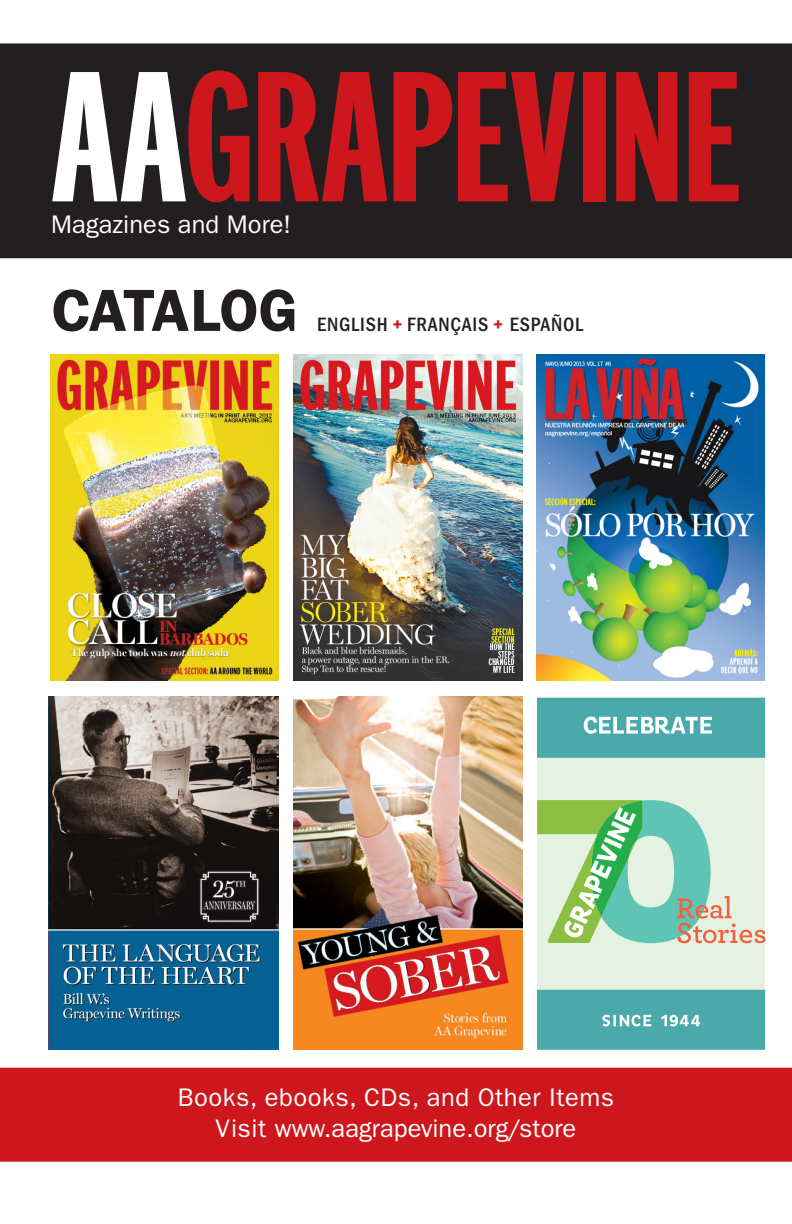
<style>
.page{position:relative;width:792px;height:1224px;background:#fff}
.page>*{position:absolute;margin:0;border:0;box-sizing:border-box;transform-origin:0 0}
.t1{font:700 193.8px "Franklin Comp ITC Pro";letter-spacing:-.01em;color:#cd171d}
.t2{font:600 59.6px "ITC Franklin Gothic Std";letter-spacing:-.03em;color:#231f20}
.t3{font:25.6px "ITC Franklin Gothic Std";color:#fff}
.t4{font:25.6px "ITC Franklin Gothic Std";letter-spacing:.02em;color:#fff}
.t5{font:500 condensed 20px "ITC Franklin Gothic Std";letter-spacing:.04em;color:#231f20}
.s1{color:#fff}
.s2{font-family:"ITC Franklin Gothic Std Dm Cd";font-weight:400;font-stretch:normal;color:#cd171d}
</style>
<div class="page">
<img style="left:294px;top:355px;width:228px;height:326px">
<img style="left:537px;top:355px;width:228px;height:326px">
<div style="left:1px;top:1069px;width:790px;height:92px;background:#cd171d"></div>
<div style="left:0;top:1068px;width:792px;height:94px;border:2px solid #cd171d"></div>
<div style="left:1px;top:44px;width:790px;height:213px;background:#231f20"></div>
<div style="left:0;top:43px;width:792px;height:215px;border:2px solid #231f20"></div>
<img style="left:50px;top:355px;width:228px;height:326px">
<img style="left:294px;top:696px;width:228px;height:354px">
<img style="left:49px;top:696px;width:229px;height:354px">
<div style="left:537px;top:697px;width:228px;height:353px;background:#e5f1e1"></div>
<div style="left:537px;top:698px;width:228px;height:60px;background:#4aa9aa"></div>
<div style="left:537px;top:990px;width:228px;height:60px;background:#4aa9aa"></div>
<svg style="left:584px;top:717px;width:128px;height:17px"></svg>
<svg style="left:602px;top:1015px;width:98px;height:11px"></svg>
<svg style="left:537px;top:800px;width:229px;height:143px"></svg>
<p class="t1" style="left:51px;top:35px;width:691px"><span class="s1">AA</span>GRAPEVINE</p>
<p class="t3" style="left:51px;top:209px;width:241px">Magazines and More!</p>
<p class="t2" style="left:52px;top:275px;width:248px">CATALOG</p>
<p class="t5" style="left:317px;top:313px;width:268px">ENGLISH <span class="s2">+</span> FRANÇAIS <span class="s2">+</span> ESPAÑOL</p>
<p class="t4" style="left:178px;top:1083px;width:438px">Books, ebooks, CDs, and Other Items</p>
<p class="t3" style="left:216px;top:1113px;width:362px">Visit www.aagrapevine.org/store</p>
</div>
